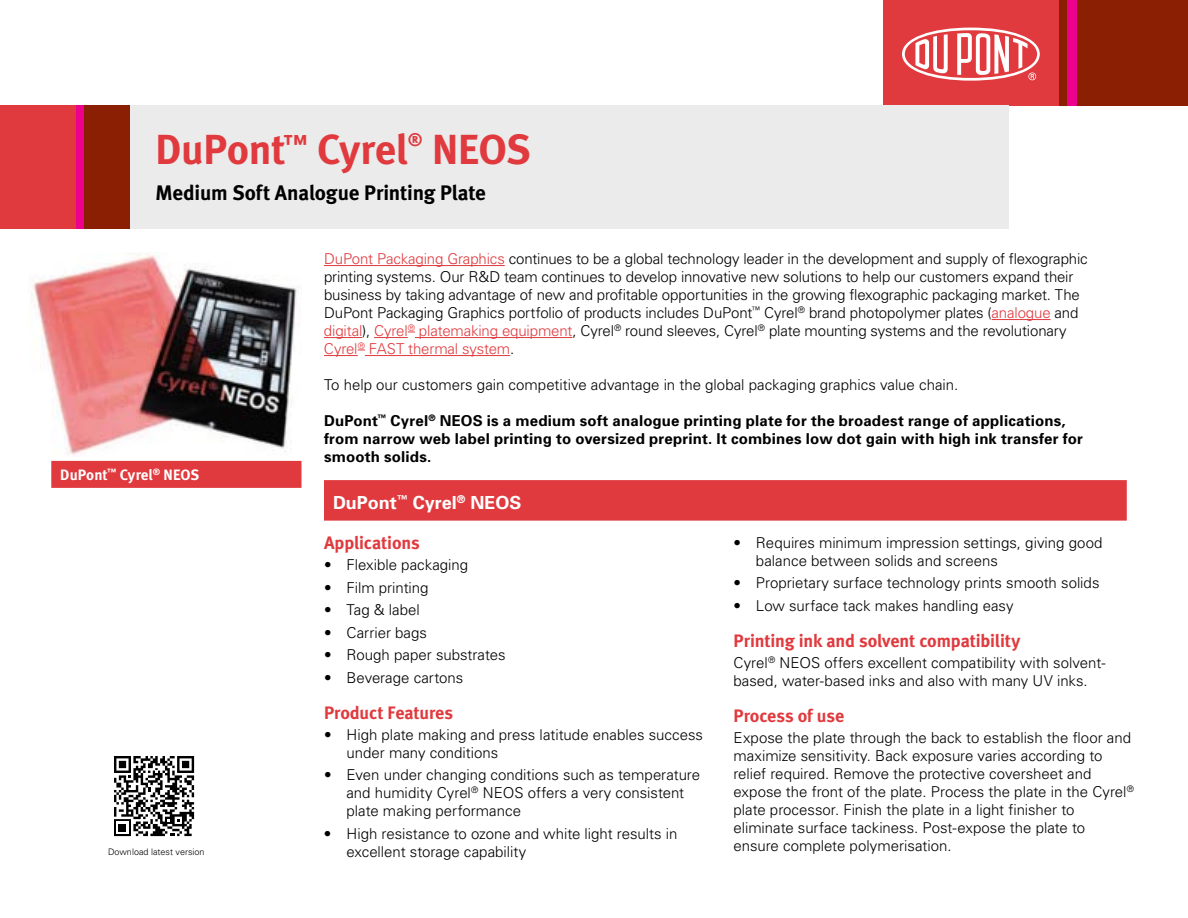
<style>
.page{position:relative;width:1188px;height:918px;background:#fff}
.page>*{position:absolute;margin:0;border:0;box-sizing:border-box;transform-origin:0 0}
.t1{font:700 42px "Meta";letter-spacing:-.01em;color:#e03a3e}
.t2{font:700 21px "Meta";letter-spacing:-.01em;color:#000}
.t3{font:700 18px "Meta";letter-spacing:-.005em;color:#e03a3e}
.t4{font:700 18px "Univers";color:#fff}
.t5{font:300 15px/18px "Univers";letter-spacing:-.005em;color:#000}
.t6{font:700 15px/18px "Univers";letter-spacing:.015em;color:#000}
.t7{font:15px "Meta Bold LF";color:#fff}
.t8{font:300 9px "Univers";color:#000}
.s1{color:#e03a3e}
</style>
<div class="page">
<svg style="left:114px;top:756px;width:80px;height:80px"></svg>
<img style="left:31px;top:252px;width:266px;height:204px">
<div style="left:1059px;top:0;width:129px;height:105px;background:#8a1f03"></div>
<div style="left:1067px;top:0;width:10px;height:105px;background:#ec008c"></div>
<div style="left:883px;top:0;width:176px;height:105px;background:#e03a3e"></div>
<svg style="left:902px;top:28px;width:138px;height:53px"></svg>
<div style="left:75px;top:105px;width:9px;height:124px;background:#ec008c"></div>
<div style="left:0;top:105px;width:76px;height:124px;background:#e03a3e"></div>
<div style="left:84px;top:105px;width:46px;height:124px;background:#8a1f03"></div>
<div style="left:131px;top:105px;width:878px;height:124px;background:#ebebec"></div>
<hr style="left:324px;top:265px;width:181px;height:1px;background:#e03a3e">
<hr style="left:992px;top:319px;width:59px;height:1px;background:#e03a3e">
<hr style="left:324px;top:337px;width:38px;height:1px;background:#e03a3e">
<hr style="left:374px;top:337px;width:34px;height:1px;background:#e03a3e">
<hr style="left:415px;top:337px;width:157px;height:1px;background:#e03a3e">
<hr style="left:324px;top:355px;width:34px;height:1px;background:#e03a3e">
<hr style="left:365px;top:355px;width:145px;height:1px;background:#e03a3e">
<div style="left:324px;top:480px;width:803px;height:41px;background:#e03a3e"></div>
<div style="left:51px;top:461px;width:251px;height:27px;background:#e03a3e"></div>
<h1 class="t1" style="left:156px;top:124px;width:254px">DuPont<sup>™</sup> Cyrel</h1>
<p class="t3" style="left:408px;top:129px;width:16px">®</p>
<h1 class="t1" style="left:432px;top:124px;width:100px">NEOS</h1>
<h2 class="t2" style="left:156px;top:180px;width:332px">Medium Soft Analogue Printing Plate</h2>
<p class="t7" style="left:60px;top:466px;width:141px">DuPont<sup>™</sup> Cyrel<sup>®</sup> NEOS</p>
<p class="t8" style="left:108px;top:846px;width:98px">Download latest version</p>
<p class="t5" style="left:324px;top:249px;width:765px"><span class="s1">DuPont Packaging Graphics</span> continues to be a global technology leader in the development and supply of flexographic printing systems. Our R&amp;D team continues to develop innovative new solutions to help our customers expand their business by taking advantage of new and profitable opportunities in the growing flexographic packaging market. The DuPont Packaging Graphics portfolio of products includes DuPont<sup>™</sup> Cyrel<sup>®</sup> brand photopolymer plates (<span class="s1">analogue</span> and <span class="s1">digital</span>), <span class="s1">Cyrel</span><sup>®</sup> <span class="s1">platemaking equipment</span>, Cyrel<sup>®</sup> round sleeves, Cyrel<sup>®</sup> plate mounting systems and the revolutionary <span class="s1">Cyrel</span><sup>®</sup> <span class="s1">FAST thermal system</span>.</p>
<p class="t5" style="left:324px;top:375px;width:636px">To help our customers gain competitive advantage in the global packaging graphics value chain.</p>
<p class="t6" style="left:324px;top:411px;width:761px">DuPont<sup>™</sup> Cyrel<sup>®</sup> NEOS is a medium soft analogue printing plate for the broadest range of applications, from narrow web label printing to oversized preprint. It combines low dot gain with high ink transfer for smooth solids.</p>
<p class="t4" style="left:333px;top:491px;width:190px">DuPont<sup>™</sup> Cyrel<sup>®</sup> NEOS</p>
<p class="t3" style="left:324px;top:533px;width:97px">Applications</p>
<p class="t5" style="left:324px;top:556px;width:146px">• Flexible packaging</p>
<p class="t5" style="left:324px;top:578px;width:106px">• Film printing</p>
<p class="t5" style="left:324px;top:601px;width:97px">• Tag &amp; label</p>
<p class="t5" style="left:324px;top:623px;width:105px">• Carrier bags</p>
<p class="t5" style="left:324px;top:646px;width:183px">• Rough paper substrates</p>
<p class="t5" style="left:324px;top:668px;width:141px">• Beverage cartons</p>
<p class="t3" style="left:324px;top:702px;width:131px">Product Features</p>
<p class="t5" style="left:346px;top:725px;width:358px;text-indent:-22px">• High plate making and press latitude enables success under many conditions</p>
<p class="t5" style="left:346px;top:766px;width:355px;text-indent:-22px">• Even under changing conditions such as temperature and humidity Cyrel<sup>®</sup> NEOS offers a very consistent plate making performance</p>
<p class="t5" style="left:346px;top:824px;width:332px;text-indent:-22px">• High resistance to ozone and white light results in excellent storage capability</p>
<p class="t5" style="left:756px;top:533px;width:348px;text-indent:-22px">• Requires minimum impression settings, giving good balance between solids and screens</p>
<p class="t5" style="left:733px;top:573px;width:368px">• Proprietary surface technology prints smooth solids</p>
<p class="t5" style="left:733px;top:596px;width:282px">• Low surface tack makes handling easy</p>
<p class="t3" style="left:734px;top:630px;width:288px">Printing ink and solvent compatibility</p>
<p class="t5" style="left:734px;top:653px;width:374px">Cyrel<sup>®</sup> NEOS offers excellent compatibility with solvent&shy;based, water-based inks and also with many UV inks.</p>
<p class="t3" style="left:733px;top:705px;width:112px">Process of use</p>
<p class="t5" style="left:733px;top:728px;width:402px">Expose the plate through the back to establish the floor and maximize sensitivity. Back exposure varies according to relief required. Remove the protective coversheet and expose the front of the plate. Process the plate in the Cyrel<sup>® </sup>plate processor. Finish the plate in a light finisher to eliminate surface tackiness. Post-expose the plate to ensure complete polymerisation.</p>
</div>
